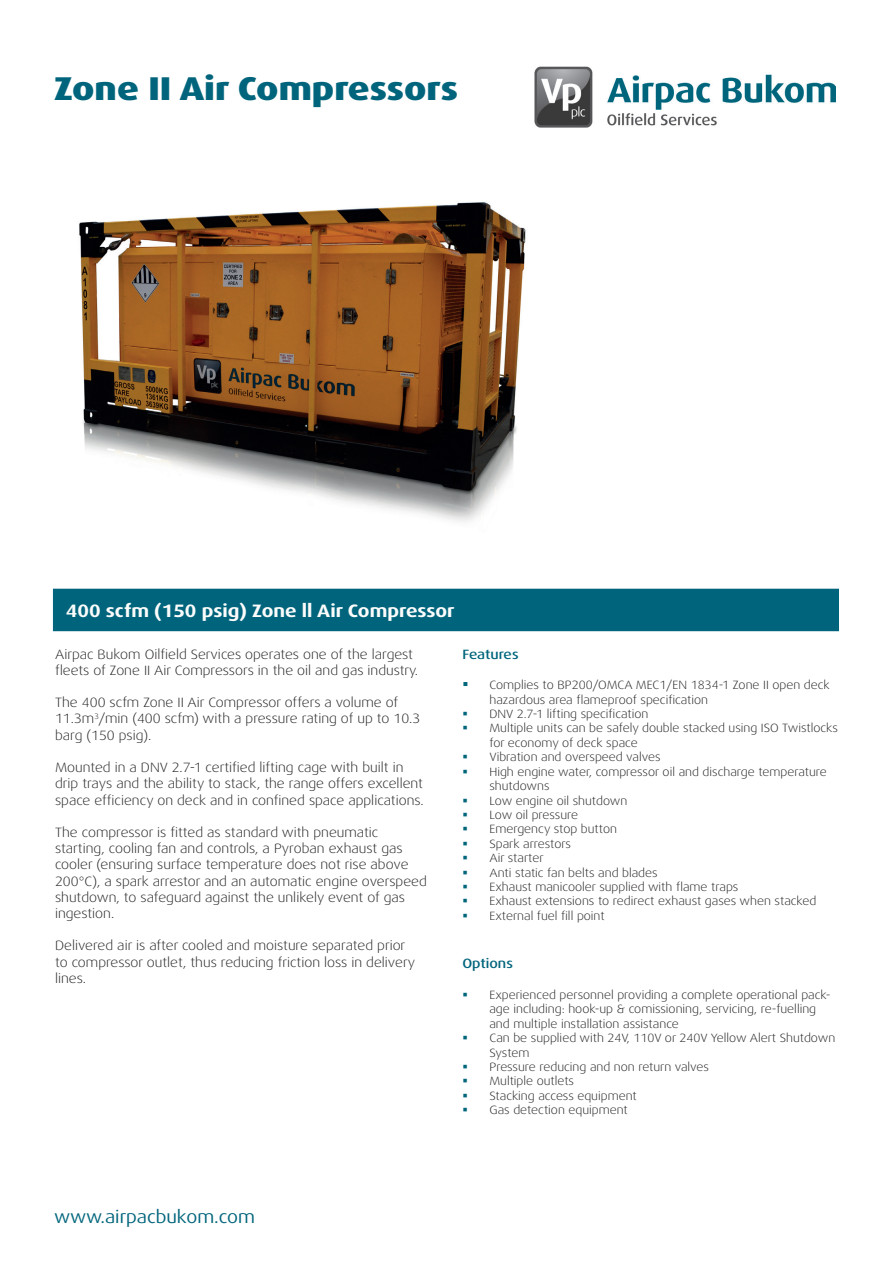
<style>
.page{position:relative;width:893px;height:1263px;background:#fff}
.page>*{position:absolute;margin:0;border:0;box-sizing:border-box;transform-origin:0 0}
.t1{font:800 expanded 33px "Dax OT";color:#00657c}
.t2{font:700 expanded 18px "Dax OT";color:#fcfcfc}
.t3{font:expanded 18px "Dax OT";color:#00657c}
.t4{font:300 expanded 13.5px/16.2px "Dax OT";color:#231f20}
.t5{font:500 expanded 13.5px "Dax OT";color:#00657c}
.t6{font:300 expanded 12px/14.4px "Dax OT";color:#231f20}
</style>
<div class="page">
<img style="left:534px;top:67px;width:301px;height:61px">
<img style="left:79px;top:202px;width:447px;height:320px">
<div style="left:53px;top:589px;width:786px;height:42px;background:#00657c"></div>
<h1 class="t1" style="left:54px;top:67px;width:405px">Zone II Air Compressors</h1>
<h2 class="t2" style="left:66px;top:599px;width:390px">400 scfm (150 psig) Zone ll Air Compressor</h2>
<p class="t4" style="left:55px;top:646px;width:365px">Airpac Bukom Oilfield Services operates one of the largest fleets of Zone II Air Compressors in the oil and gas industry.</p>
<p class="t4" style="left:55px;top:695px;width:367px">The 400 scfm Zone II Air Compressor offers a volume of<br>11.3m<sup>3</sup>/min (400 scfm) with a pressure rating of up to 10.3 barg (150 psig).</p>
<p class="t4" style="left:55px;top:759px;width:370px">Mounted in a DNV 2.7-1 certified lifting cage with built in drip trays and the ability to stack, the range offers excellent space efficiency on deck and in confined space applications.</p>
<p class="t4" style="left:55px;top:824px;width:373px">The compressor is fitted as standard with pneumatic starting, cooling fan and controls, a Pyroban exhaust gas cooler (ensuring surface temperature does not rise above 200°C), a spark arrestor and an automatic engine overspeed shutdown, to safeguard against the unlikely event of gas ingestion.</p>
<p class="t4" style="left:55px;top:938px;width:361px">Delivered air is after cooled and moisture separated prior to compressor outlet, thus reducing friction loss in delivery lines.</p>
<p class="t5" style="left:462px;top:645px;width:58px">Features</p>
<p class="t6" style="left:489px;top:678px;width:350px">Complies to BP200/OMCA MEC1/EN 1834-1 Zone II open deck hazardous area flameproof specification<br>DNV 2.7-1 lifting specification<br>Multiple units can be safely double stacked using ISO Twistlocks for economy of deck space<br>Vibration and overspeed valves<br>High engine water, compressor oil and discharge temperature shutdowns<br>Low engine oil shutdown<br>Low oil pressure<br>Emergency stop button<br>Spark arrestors<br>Air starter<br>Anti static fan belts and blades<br>Exhaust manicooler supplied with flame traps<br>Exhaust extensions to redirect exhaust gases when stacked External fuel fill point</p>
<p class="t5" style="left:462px;top:955px;width:52px">Options</p>
<p class="t6" style="left:489px;top:988px;width:347px">Experienced personnel providing a complete operational pack&shy;age including: hook-up &amp; comissioning, servicing, re-fuelling and multiple installation assistance<br>Can be supplied with 24V, 110V or 240V Yellow Alert Shutdown System<br>Pressure reducing and non return valves<br>Multiple outlets<br>Stacking access equipment<br>Gas detection equipment</p>
<h2 class="t3" style="left:54px;top:1205px;width:203px">www.airpacbukom.com</h2>
</div>
